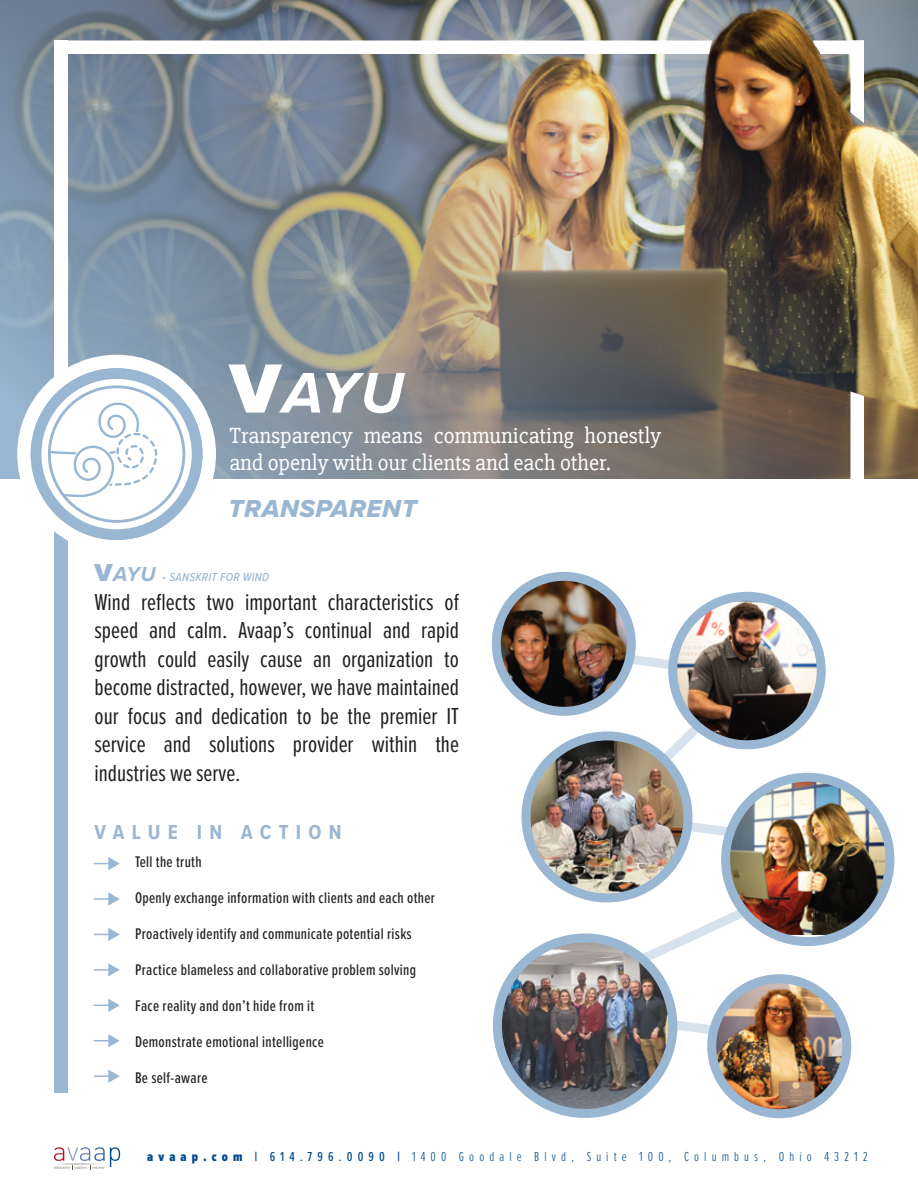
<style>
.page{position:relative;width:918px;height:1188px;background:#fff}
.page>*{position:absolute;margin:0;border:0;box-sizing:border-box;transform-origin:0 0}
.t1{font:25.5px "Proxima Nova Extrabld It";letter-spacing:.025em;color:#99b7d2}
.t2{font:24px/28.5px "Proxima Nova Ex Cn";color:#231f20;text-align:justify}
.t3{font:22.5px/27px "Slabo 27 px";color:#fff}
.t4{font:700 21px "Proxima Nova Cond";letter-spacing:.345em;color:#99b7d2}
.t5{font:500 16.05px "Proxima Nova Ex Cn";letter-spacing:.02em;color:#231f20}
.t6{font:300 13.5px "Proxima Nova Ex Cn";letter-spacing:.38em;color:#004b8d}
.t7{font:italic 500 12px "Proxima Nova Cond";letter-spacing:.025em;color:#99b7d2}
.s1{font-family:"Proxima Nova";font-weight:900;font-style:normal;font-size:25.5px}
.s2{font-family:"Proxima Nova";font-weight:700;font-size:21px}
.s3{font-family:"Proxima Nova";font-weight:700}
.s4{font-weight:900}
.s5{font-weight:700}
.s6{font-weight:500}
</style>
<div class="page">
<svg style="left:54px;top:1147px;width:66px;height:23px"></svg>
<svg style="left:54px;top:1164px;width:51px;height:1px"></svg>
<img style="left:491px;top:571px;width:404px;height:548px">
<img style="left:0;top:0;width:918px;height:478px">
<div style="left:54px;top:526px;width:14px;height:568px;background:#99b7d2"></div>
<div style="left:54px;top:40px;width:14px;height:486px;background:#fff"></div>
<svg style="left:17px;top:355px;width:199px;height:186px"></svg>
<svg style="left:95px;top:857px;width:25px;height:13px"></svg>
<svg style="left:95px;top:892px;width:25px;height:14px"></svg>
<svg style="left:95px;top:928px;width:25px;height:13px"></svg>
<svg style="left:95px;top:963px;width:25px;height:14px"></svg>
<svg style="left:95px;top:999px;width:25px;height:13px"></svg>
<svg style="left:95px;top:1034px;width:25px;height:14px"></svg>
<svg style="left:95px;top:1069px;width:25px;height:14px"></svg>
<svg style="left:228px;top:364px;width:92px;height:49px"></svg>
<svg style="left:326px;top:373px;width:79px;height:40px"></svg>
<svg style="left:68px;top:40px;width:644px;height:14px"></svg>
<img style="left:813px;top:40px;width:51px;height:83px">
<svg style="left:850px;top:392px;width:14px;height:87px"></svg>
<p class="t3" style="left:230px;top:422px;width:433px">Transparency means communicating honestly and openly with our clients and each other.</p>
<p class="t1" style="left:229px;top:490px;width:190px">TRANSPARENT</p>
<p class="t7" style="left:94px;top:568px;width:176px"><span class="s1">V</span><span class="s2">AYU</span> <span class="s3">-</span> SANSKRIT FOR WIND</p>
<p class="t2" style="left:94px;top:587px;width:366px">Wind reflects two important characteristics of speed and calm. Avaap’s continual and rapid growth could easily cause an organization to become distracted, however, we have maintained our focus and dedication to be the premier IT service and solutions provider within the industries we serve.</p>
<p class="t4" style="left:94px;top:816px;width:249px">VALUE IN ACTION</p>
<p class="t5" style="left:135px;top:850px;width:68px">Tell the truth</p>
<p class="t5" style="left:135px;top:886px;width:302px">Openly exchange information with clients and each other</p>
<p class="t5" style="left:135px;top:922px;width:278px">Proactively identify and communicate potential risks</p>
<p class="t5" style="left:135px;top:958px;width:283px">Practice blameless and collaborative problem solving</p>
<p class="t5" style="left:135px;top:994px;width:181px">Face reality and don’t hide from it</p>
<p class="t5" style="left:135px;top:1030px;width:190px">Demonstrate emotional intelligence</p>
<p class="t5" style="left:135px;top:1066px;width:74px">Be self-aware</p>
<p class="t6" style="left:147px;top:1147px;width:722px"><span class="s4">avaap.com</span> <span class="s5">|</span> <span class="s6">614.796.0090</span> <span class="s5">|</span> 1400 Goodale Blvd, Suite 100, Columbus, Ohio 43212</p>
</div>
